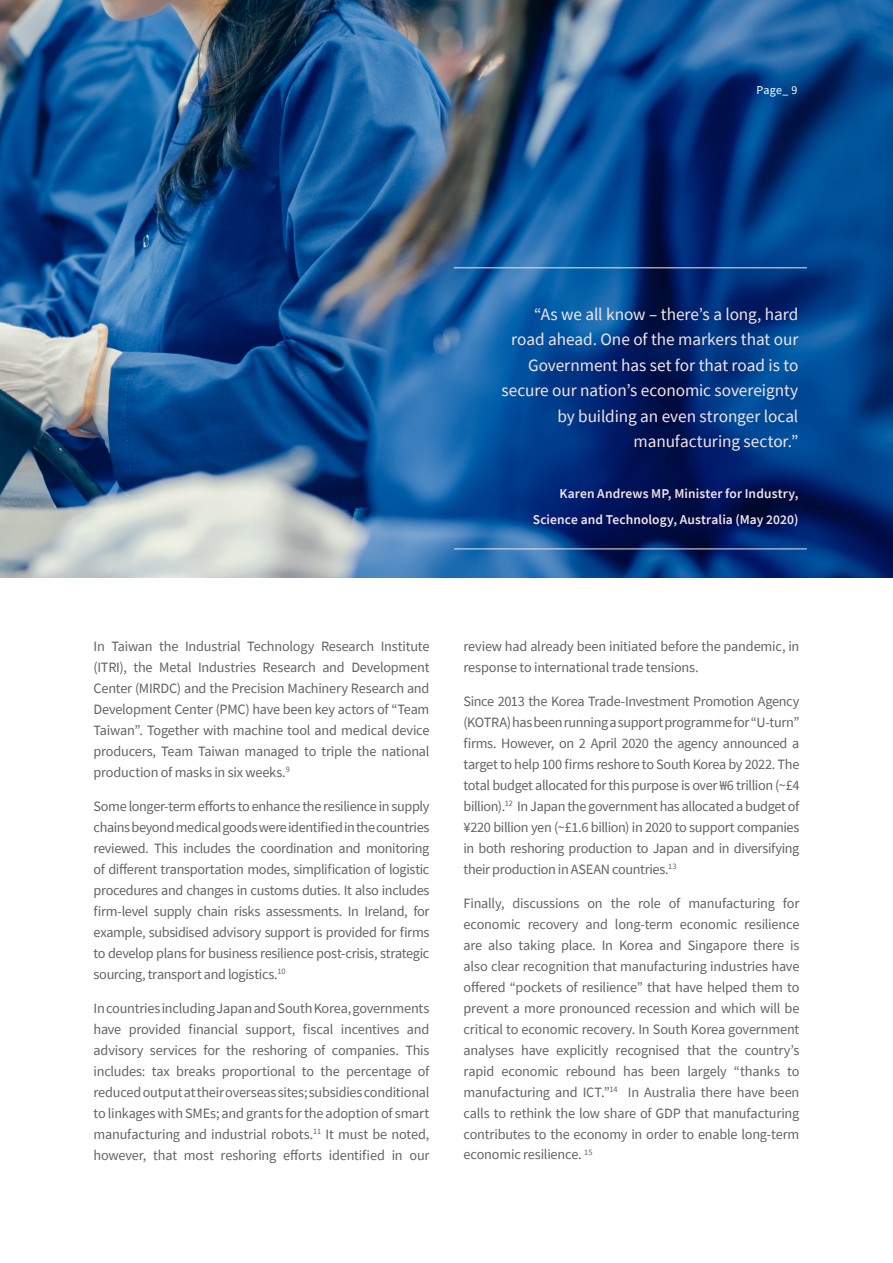
<style>
.page{position:relative;width:893px;height:1263px;background:#fff}
.page>*{position:absolute;margin:0;border:0;box-sizing:border-box;transform-origin:0 0}
.Pull_Quote{font:17.25px/25.5px "Source Sans Pro";letter-spacing:-.005em;color:#f4e5e8;text-align:right}
.t1{font:14.25px/21px "Source Sans Pro";letter-spacing:-.015em;color:#636366;text-align:justify}
.Pull_Quote-2{font:600 13.5px/25.5px "Source Sans Pro";letter-spacing:.005em;color:#f4e5e8;text-align:right}
.t2{font:12px "Source Sans Pro";color:#fff}
</style>
<div class="page">
<img style="left:0;top:0;width:893px;height:577px">
<hr style="left:454px;top:268px;width:353px;height:1px;background:#f4e5e8">
<hr style="left:454px;top:549px;width:353px;height:1px;background:#f4e5e8">
<p class="t2" style="left:756px;top:82px;width:42px">Page_ 9</p>
<p class="Pull_Quote" style="left:501px;top:301px;width:298px">“As we all know – there’s a long, hard road ahead. One of the markers that our Government has set for that road is to secure our nation’s economic sovereignty by building an even stronger local manufacturing sector.”</p>
<p class="Pull_Quote-2" style="left:533px;top:481px;width:267px">Karen Andrews MP, Minister for Industry,<br>Science and Technology, Australia (May 2020)</p>
<p class="t1" style="left:94px;top:636px;width:337px">In Taiwan the Industrial Technology Research Institute (ITRI), the Metal Industries Research and Development Center (MIRDC) and the Precision Machinery Research and Development Center (PMC) have been key actors of “Team Taiwan”. Together with machine tool and medical device producers, Team Taiwan managed to triple the national production of masks in six weeks.<sup>9</sup></p>
<p class="t1" style="left:94px;top:795px;width:337px">Some longer-term efforts to enhance the resilience in supply chains beyond medical goods were identified in the countries reviewed. This includes the coordination and monitoring of different transportation modes, simplification of logistic procedures and changes in customs duties. It also includes firm-level supply chain risks assessments. In Ireland, for example, subsidised advisory support is provided for firms to develop plans for business resilience post-crisis, strategic sourcing, transport and logistics.<sup>10</sup></p>
<p class="t1" style="left:94px;top:997px;width:337px">In countries including Japan and South Korea, governments have provided financial support, fiscal incentives and advisory services for the reshoring of companies. This includes: tax breaks proportional to the percentage of reduced output at their overseas sites; subsidies conditional to linkages with SMEs; and grants for the adoption of smart manufacturing and industrial robots.<sup>11</sup> It must be noted, however, that most reshoring efforts identified in our</p>
<p class="t1" style="left:463px;top:636px;width:337px">review had already been initiated before the pandemic, in response to international trade tensions.</p>
<p class="t1" style="left:463px;top:690px;width:337px">Since 2013 the Korea Trade-Investment Promotion Agency (KOTRA) has been running a support programme for “U-turn” firms. However, on 2 April 2020 the agency announced a target to help 100 firms reshore to South Korea by 2022. The total budget allocated for this purpose is over ₩6 trillion (~£4 billion).<sup>12</sup> In Japan the government has allocated a budget of ¥220 billion yen (~£1.6 billion) in 2020 to support companies in both reshoring production to Japan and in diversifying their production in ASEAN countries.<sup>13</sup></p>
<p class="t1" style="left:463px;top:892px;width:337px">Finally, discussions on the role of manufacturing for economic recovery and long-term economic resilience are also taking place. In Korea and Singapore there is also clear recognition that manufacturing industries have offered “pockets of resilience” that have helped them to prevent a more pronounced recession and which will be critical to economic recovery. In South Korea government analyses have explicitly recognised that the country’s rapid economic rebound has been largely “thanks to manufacturing and ICT.”<sup>14</sup> In Australia there have been calls to rethink the low share of GDP that manufacturing contributes to the economy in order to enable long-term economic resilience. <sup>15</sup></p>
</div>
